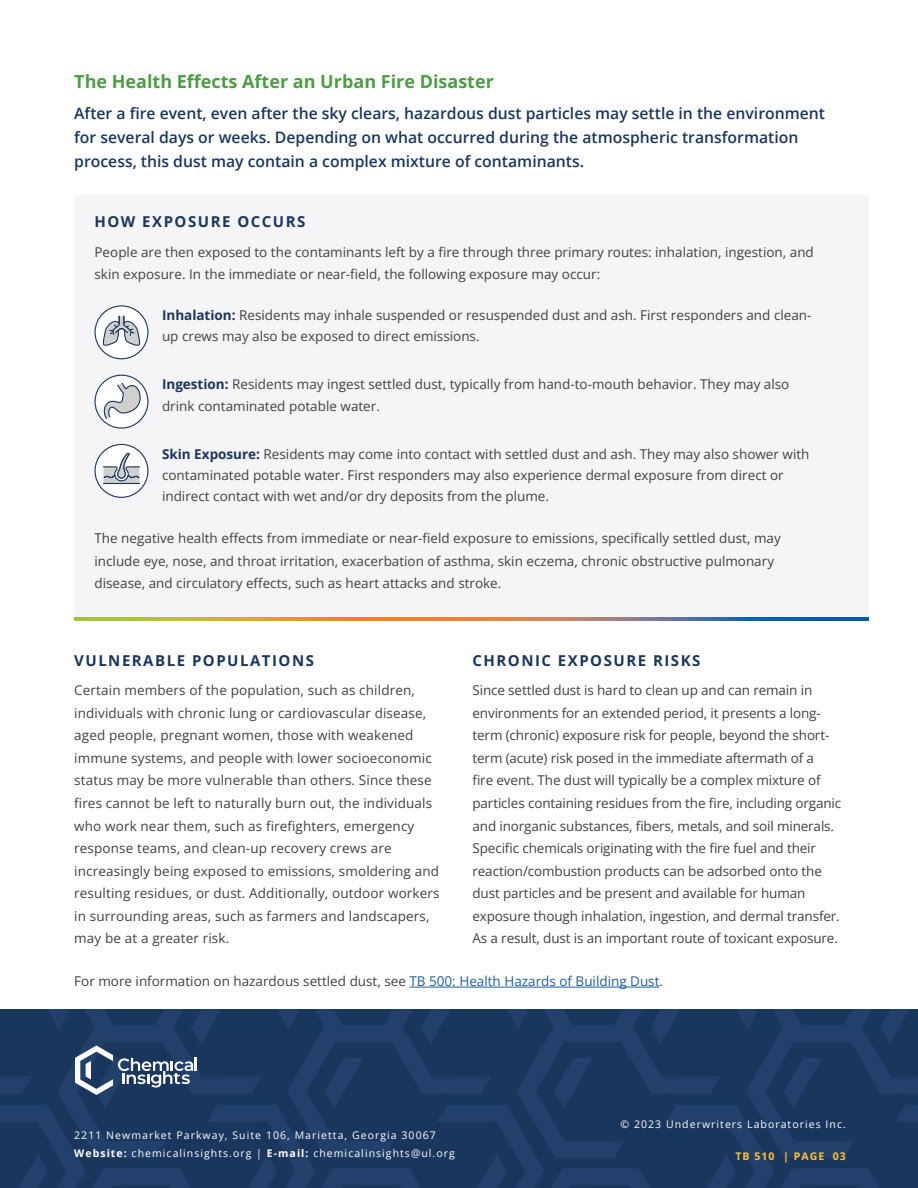
<style>
.page{position:relative;width:918px;height:1188px;background:#fff}
.page>*{position:absolute;margin:0;border:0;box-sizing:border-box;transform-origin:0 0}
.t1{font:700 18px "Open Sans";color:#4c9d45}
.t2{font:600 15.75px/24px "Open Sans";color:#1b365d}
.t3{font:700 15px "Open Sans";letter-spacing:.1em;color:#1b365d}
.t4{font:13.5px/22.5px "Open Sans";color:#414042}
.t5{font:10.5px/18px "Open Sans";letter-spacing:.1em;color:#fff}
.t6{font:700 10.5px "Open Sans";letter-spacing:.1em;color:#ffc52f}
.s1{font-weight:700;color:#1b365d}
.s2{color:#215e9e}
.s3{font-weight:700}
</style>
<div class="page">
<div style="left:74px;top:196px;width:795px;height:425px;background:#f5f4f6"></div>
<img style="left:0;top:1009px;width:918px;height:179px">
<svg style="left:75px;top:1046px;width:122px;height:49px"></svg>
<img style="left:74px;top:618px;width:795px;height:3px">
<svg style="left:94px;top:305px;width:54px;height:54px"></svg>
<svg style="left:94px;top:375px;width:54px;height:54px"></svg>
<svg style="left:94px;top:444px;width:54px;height:54px"></svg>
<hr style="left:409px;top:987px;width:251px;height:1px;background:#215e9e">
<h1 class="t1" style="left:74px;top:69px;width:421px">The Health Effects After an Urban Fire Disaster</h1>
<p class="t2" style="left:74px;top:101px;width:752px">After a fire event, even after the sky clears, hazardous dust particles may settle in the environment for several days or weeks. Depending on what occurred during the atmospheric transformation process, this dust may contain a complex mixture of contaminants.</p>
<p class="t3" style="left:94px;top:212px;width:212px">HOW EXPOSURE OCCURS</p>
<p class="t4" style="left:94px;top:240px;width:721px">People are then exposed to the contaminants left by a fire through three primary routes: inhalation, ingestion, and skin exposure. In the immediate or near-field, the following exposure may occur:</p>
<p class="t4" style="left:162px;top:305px;width:651px;line-height:21px"><span class="s1">Inhalation:</span> Residents may inhale suspended or resuspended dust and ash. First responders and clean&shy;up crews may also be exposed to direct emissions.</p>
<p class="t4" style="left:162px;top:374px;width:629px;line-height:21px"><span class="s1">Ingestion:</span> Residents may ingest settled dust, typically from hand-to-mouth behavior. They may also drink contaminated potable water.</p>
<p class="t4" style="left:162px;top:443px;width:649px;line-height:21px"><span class="s1">Skin Exposure:</span> Residents may come into contact with settled dust and ash. They may also shower with contaminated potable water. First responders may also experience dermal exposure from direct or indirect contact with wet and/or dry deposits from the plume.</p>
<p class="t4" style="left:94px;top:527px;width:688px">The negative health effects from immediate or near-field exposure to emissions, specifically settled dust, may include eye, nose, and throat irritation, exacerbation of asthma, skin eczema, chronic obstructive pulmonary disease, and circulatory effects, such as heart attacks and stroke.</p>
<p class="t3" style="left:74px;top:651px;width:241px">VULNERABLE POPULATIONS</p>
<p class="t4" style="left:74px;top:679px;width:367px">Certain members of the population, such as children, individuals with chronic lung or cardiovascular disease, aged people, pregnant women, those with weakened immune systems, and people with lower socioeconomic status may be more vulnerable than others. Since these fires cannot be left to naturally burn out, the individuals who work near them, such as firefighters, emergency response teams, and clean-up recovery crews are increasingly being exposed to emissions, smoldering and resulting residues, or dust. Additionally, outdoor workers in surrounding areas, such as farmers and landscapers, may be at a greater risk.</p>
<p class="t3" style="left:472px;top:651px;width:229px">CHRONIC EXPOSURE RISKS</p>
<p class="t4" style="left:472px;top:679px;width:370px">Since settled dust is hard to clean up and can remain in environments for an extended period, it presents a long&shy;term (chronic) exposure risk for people, beyond the short&shy;term (acute) risk posed in the immediate aftermath of a<br>fire event. The dust will typically be a complex mixture of particles containing residues from the fire, including organic and inorganic substances, fibers, metals, and soil minerals.<br>Specific chemicals originating with the fire fuel and their reaction/combustion products can be adsorbed onto the dust particles and be present and available for human exposure though inhalation, ingestion, and dermal transfer.<br>As a result, dust is an important route of toxicant exposure.</p>
<p class="t4" style="left:74px;top:970px;width:590px">For more information on hazardous settled dust, see <span class="s2">TB 500: Health Hazards of Building Dust</span>.</p>
<p class="t5" style="left:74px;top:1126px;width:382px">2211 Newmarket Parkway, Suite 106, Marietta, Georgia 30067<br><span class="s3">Website:</span> chemicalinsights.org | <span class="s3">E-mail:</span> chemicalinsights@ul.org</p>
<p class="t5" style="left:620px;top:1115px;width:227px">© 2023 Underwriters Laboratories Inc.</p>
<p class="t6" style="left:735px;top:1149px;width:112px">TB 510 | PAGE 03</p>
</div>
